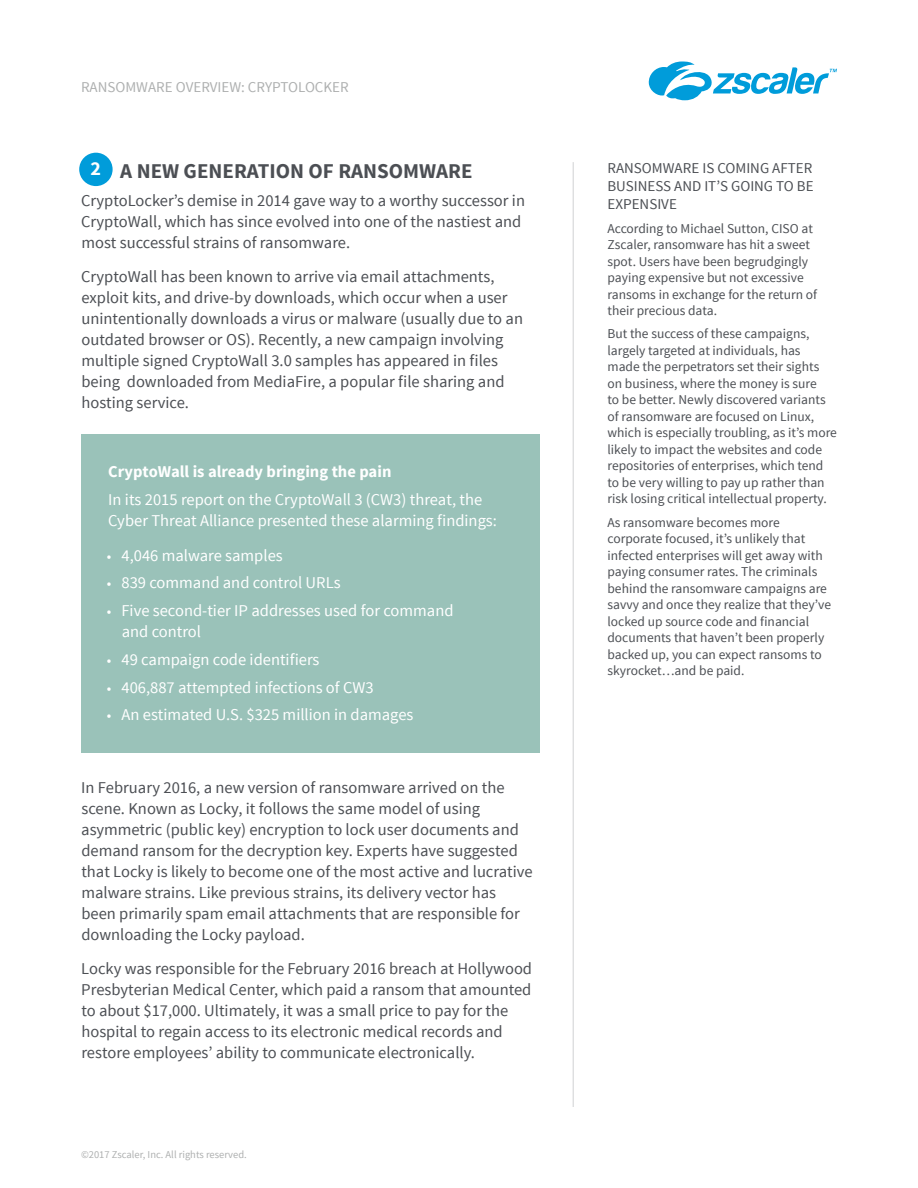
<style>
.page{position:relative;width:918px;height:1188px;background:#fff}
.page>*{position:absolute;margin:0;border:0;box-sizing:border-box;transform-origin:0 0}
.t1{font:700 21px "Source Sans Pro";color:#4c4f54}
.t2{font:700 19.95px "Source Sans Pro";color:#fff}
.t3{font:16.5px/21px "Source Sans Pro";color:#4c4f54}
.t4{font:16.5px/21px "Source Sans Pro";color:#fff}
.t5{font:700 16.5px "Source Sans Pro";color:#fff}
.t6{font:15px/18px "Source Sans Pro";color:#4c4f54;text-align:justify}
.t7{font:15px "Source Sans Pro";color:#aeb0b0}
.t8{font:13.5px/16.5px "Source Sans Pro";color:#4c4f54}
.t9{font:10.5px "Source Sans Pro";color:#aeb0b0}
.s1{font-size:15px}
</style>
<div class="page">
<svg style="left:648px;top:62px;width:189px;height:38px"></svg>
<div style="left:81px;top:435px;width:459px;height:318px;background:#9ac2b9"></div>
<div style="left:79px;top:153px;width:34px;height:33px;background:#009cda;border-radius:50%"></div>
<hr style="left:573px;top:162px;width:1px;height:945px;background:#d0d1d3">
<p class="t7" style="left:81px;top:77px;width:269px">RANSOMWARE OVERVIEW: CRYPTOLOCKER</p>
<p class="t2" style="left:91px;top:155px;width:12px">2</p>
<p class="t1" style="left:120px;top:157px;width:354px">A NEW GENERATION OF RANSOMWARE</p>
<p class="t3" style="left:81px;top:190px;width:445px">CryptoLocker’s demise in 2014 gave way to a worthy successor in<br>CryptoWall, which has since evolved into one of the nastiest and most successful strains of ransomware.</p>
<p class="t3" style="left:81px;top:266px;width:443px">CryptoWall has been known to arrive via email attachments, exploit kits, and drive-by downloads, which occur when a user unintentionally downloads a virus or malware (usually due to an outdated browser or OS). Recently, a new campaign involving multiple signed CryptoWall 3.0 samples has appeared in files being downloaded from MediaFire, a popular file sharing and hosting service.</p>
<p class="t5" style="left:108px;top:461px;width:285px">CryptoWall is already bringing the pain</p>
<p class="t4" style="left:108px;top:489px;width:390px">In its 2015 report on the CryptoWall 3 (CW3) threat, the<br>Cyber Threat Alliance presented these alarming findings:</p>
<p class="t4" style="left:107px;top:545px;width:177px"><span class="s1">•</span> 4,046 malware samples</p>
<p class="t4" style="left:107px;top:573px;width:235px"><span class="s1">•</span> 839 command and control URLs</p>
<p class="t4" style="left:122px;top:600px;width:333px;text-indent:-15px"><span class="s1">•</span> Five second-tier IP addresses used for command and control</p>
<p class="t4" style="left:107px;top:649px;width:214px"><span class="s1">•</span> 49 campaign code identifiers</p>
<p class="t4" style="left:107px;top:677px;width:268px"><span class="s1">•</span> 406,887 attempted infections of CW3</p>
<p class="t4" style="left:107px;top:705px;width:308px"><span class="s1">•</span> An estimated U.S. $325 million in damages</p>
<p class="t3" style="left:81px;top:777px;width:453px">In February 2016, a new version of ransomware arrived on the scene. Known as Locky, it follows the same model of using asymmetric (public key) encryption to lock user documents and demand ransom for the decryption key. Experts have suggested that Locky is likely to become one of the most active and lucrative malware strains. Like previous strains, its delivery vector has been primarily spam email attachments that are responsible for downloading the Locky payload.</p>
<p class="t3" style="left:81px;top:959px;width:452px">Locky was responsible for the February 2016 breach at Hollywood Presbyterian Medical Center, which paid a ransom that amounted to about $17,000. Ultimately, it was a small price to pay for the hospital to regain access to its electronic medical records and restore employees’ ability to communicate electronically.</p>
<p class="t9" style="left:81px;top:1148px;width:167px">©2017 Zscaler, Inc. All rights reserved.</p>
<p class="t6" style="left:608px;top:160px;width:208px">RANSOMWARE IS COMING AFTER BUSINESS AND IT’S GOING TO BE EXPENSIVE</p>
<p class="t8" style="left:608px;top:220px;width:211px">According to Michael Sutton, CISO at Zscaler, ransomware has hit a sweet spot. Users have been begrudgingly paying expensive but not excessive ransoms in exchange for the return of their precious data.</p>
<p class="t8" style="left:608px;top:326px;width:231px">But the success of these campaigns, largely targeted at individuals, has<br>made the perpetrators set their sights on business, where the money is sure<br>to be better. Newly discovered variants of ransomware are focused on Linux, which is especially troubling, as it’s more likely to impact the websites and code repositories of enterprises, which tend to be very willing to pay up rather than risk losing critical intellectual property.</p>
<p class="t8" style="left:608px;top:514px;width:225px">As ransomware becomes more corporate focused, it’s unlikely that infected enterprises will get away with paying consumer rates. The criminals behind the ransomware campaigns are savvy and once they realize that they’ve locked up source code and financial documents that haven’t been properly backed up, you can expect ransoms to skyrocket…and be paid.</p>
</div>
